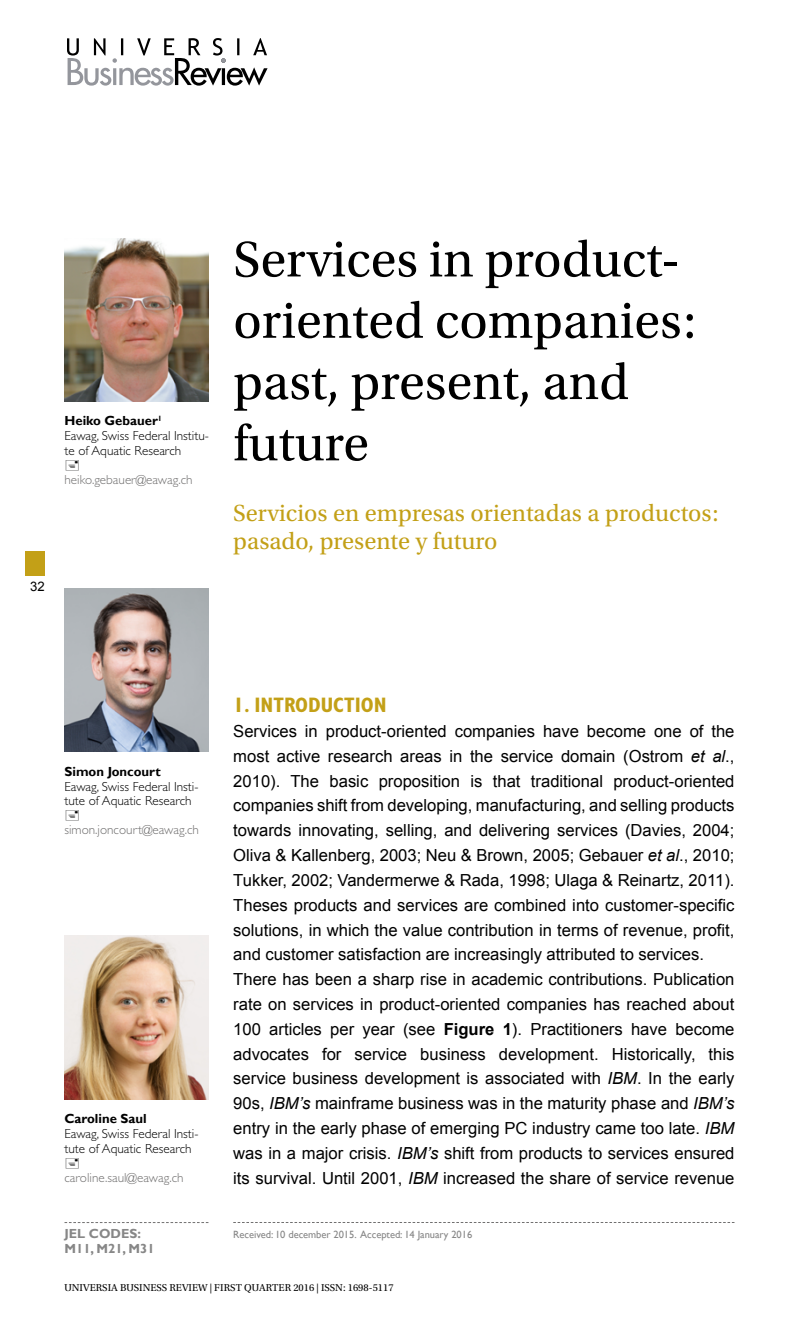
<style>
.page{position:relative;width:809px;height:1340px;background:#fff}
.page>*{position:absolute;margin:0;border:0;box-sizing:border-box;transform-origin:0 0}
.t1{font:52.5px/61.2px "Utopia Std";color:#000}
.t2{font:24.5px/28px "Utopia Std";color:#c3a017}
.t3{font:700 condensed 21px "Gill Sans Std";color:#c3a017}
.t4{font:16.62px/24.8px "Arial";color:#000}
.t5{font:300 13.12px/14.9px "Gill Sans Std";color:#000}
.t6{font:300 13.12px "Gill Sans Std";color:#706f6f}
.t7{font:700 13.12px "Gill Sans";color:#000}
.t8{font:700 13.12px "Gill Sans";color:#878787}
.t9{font:13.12px "Arial";color:#000}
.t10{font:10.5px "Utopia Std";color:#000}
.t11{font:10.5px "Gill Sans";letter-spacing:-.005em;color:#878787}
.s1{font-style:italic}
.s2{font-weight:700}
</style>
<div class="page">
<div style="left:25px;top:551px;width:20px;height:24px;background:#c3a017"></div>
<svg style="left:67px;top:38px;width:200px;height:48px"></svg>
<img style="left:64px;top:238px;width:144px;height:164px">
<img style="left:64px;top:588px;width:144px;height:164px">
<svg style="left:64px;top:1222px;width:144px;height:1px"></svg>
<img style="left:64px;top:935px;width:144px;height:164px">
<p class="t7" style="left:64px;top:413px;width:99px">Heiko Gebauer<sup>1</sup></p>
<p class="t5" style="left:64px;top:428px;width:146px">Eawag, Swiss Federal Institu&shy;te of Aquatic Research</p>
<p class="t6" style="left:64px;top:472px;width:130px">heiko.gebauer@eawag.ch</p>
<p class="t9" style="left:30px;top:577px;width:16px">32</p>
<h1 class="t1" style="left:233px;top:230px;width:464px">Services in product&shy;oriented companies: past, present, and future</h1>
<h2 class="t2" style="left:233px;top:499px;width:486px">Servicios en empresas orientadas a productos: pasado, presente y futuro</h2>
<p class="t7" style="left:64px;top:763px;width:98px">Simon Joncourt</p>
<p class="t5" style="left:64px;top:778px;width:135px">Eawag, Swiss Federal Insti&shy;tute of Aquatic Research</p>
<p class="t6" style="left:64px;top:822px;width:136px">simon.joncourt@eawag.ch</p>
<p class="t7" style="left:64px;top:1110px;width:84px">Caroline Saul</p>
<p class="t5" style="left:64px;top:1126px;width:135px">Eawag, Swiss Federal Insti&shy;tute of Aquatic Research</p>
<p class="t6" style="left:64px;top:1169px;width:121px">caroline.saul@eawag.ch</p>
<p class="t3" style="left:233px;top:692px;width:155px">1. INTRODUCTION</p>
<p class="t4" style="left:233px;top:719px;width:503px">Services in product-oriented companies have become one of the most active research areas in the service domain (Ostrom <span class="s1">et al</span>., 2010). The basic proposition is that traditional product-oriented companies shift from developing, manufacturing, and selling products towards innovating, selling, and delivering services (Davies, 2004; Oliva &amp; Kallenberg, 2003; Neu &amp; Brown, 2005; Gebauer <span class="s1">et al</span>., 2010; Tukker, 2002; Vandermerwe &amp; Rada, 1998; Ulaga &amp; Reinartz, 2011).<br>Theses products and services are combined into customer-specific solutions, in which the value contribution in terms of revenue, profit, and customer satisfaction are increasingly attributed to services.<br>There has been a sharp rise in academic contributions. Publication rate on services in product-oriented companies has reached about 100 articles per year (see <span class="s2">Figure 1</span>). Practitioners have become advocates for service business development. Historically, this service business development is associated with <span class="s1">IBM</span>. In the early 90s, <span class="s1">IBM’s</span> mainframe business was in the maturity phase and <span class="s1">IBM’s </span>entry in the early phase of emerging PC industry came too late. <span class="s1">IBM </span>was in a major crisis. <span class="s1">IBM’s</span> shift from products to services ensured its survival. Until 2001, <span class="s1">IBM</span> increased the share of service revenue</p>
<p class="t8" style="left:64px;top:1225px;width:78px">JEL CODES:</p>
<p class="t11" style="left:233px;top:1228px;width:240px">Received: 10 december 2015. Accepted: 14 January 2016</p>
<p class="t8" style="left:64px;top:1240px;width:92px">M11, M21, M31</p>
<p class="t10" style="left:64px;top:1281px;width:330px">UNIVERSIA BUSINESS REVIEW | FIRST QUARTER 2016 | ISSN: 1698-5117</p>
</div>
